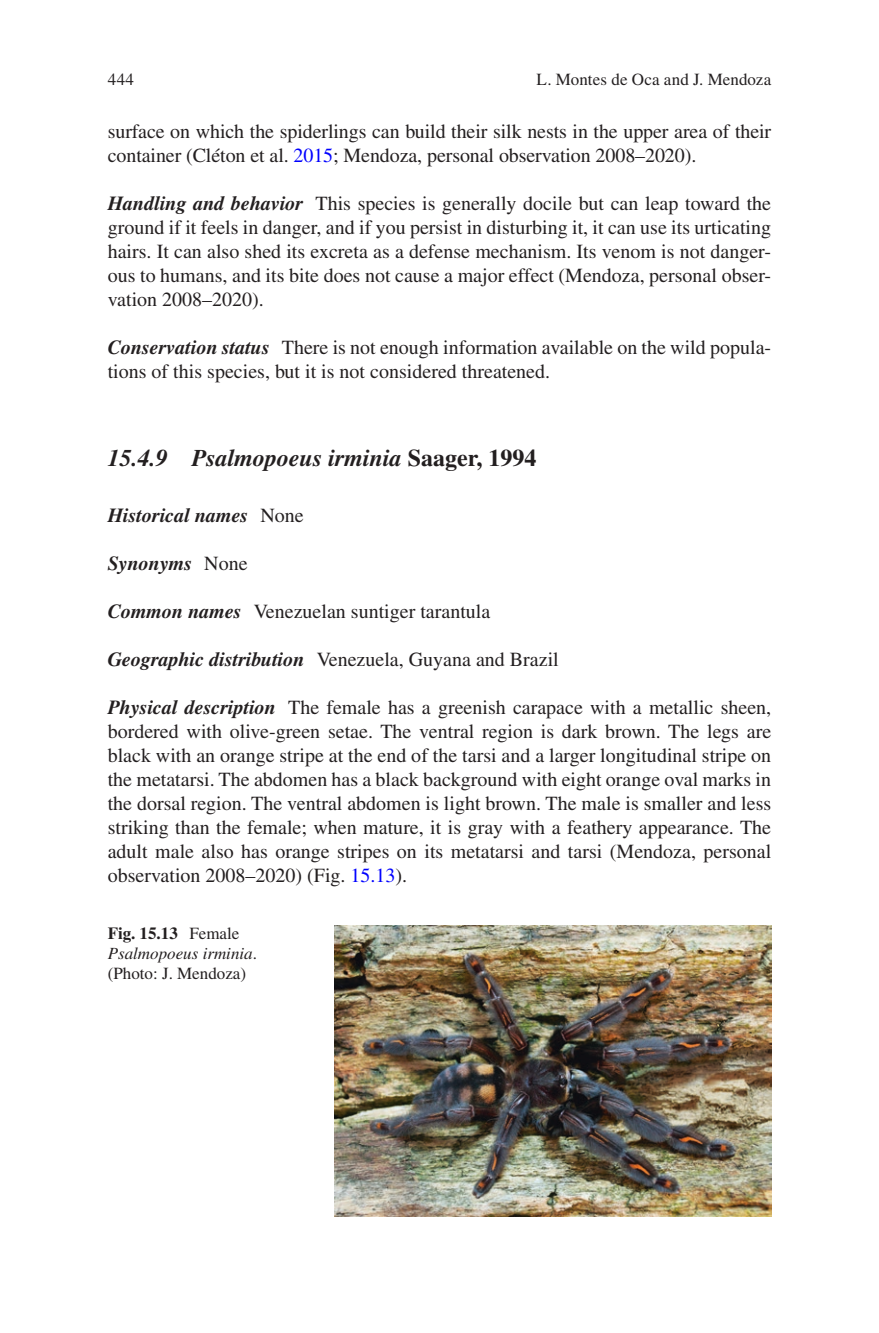
<style>
.page{position:relative;width:879px;height:1333px;background:#fff}
.page>*{position:absolute;margin:0;border:0;box-sizing:border-box;transform-origin:0 0}
.t1{font:italic 700 24px "Times LT Std";color:#231f20}
.t2{font:20px/24px "Times LT Std";color:#231f20}
.t3{font:italic 700 20px "Times LT Std";color:#231f20}
.t4{font:17px/20px "Times LT Std";color:#231f20}
.t5{font:17px "Times LT Std Roman 2";letter-spacing:.005em;color:#231f20}
.s1{color:#00f}
.s2{font-weight:700;font-style:italic}
.s3{font-style:normal}
.s4{font-weight:400;font-style:normal}
.s5{font-weight:700}
.s6{font-style:italic}
</style>
<div class="page">
<img style="left:335px;top:925px;width:436px;height:291px">
<p class="t5" style="left:536px;top:70px;width:236px">L. Montes de Oca and J. Mendoza</p>
<p class="t4" style="left:108px;top:69px;width:28px">444</p>
<p class="t2" style="left:108px;top:119px;width:665px">surface on which the spiderlings can build their silk nests in the upper area of their container (Cléton et al. <span class="s1">2015</span>; Mendoza, personal observation 2008–2020).</p>
<p class="t2" style="left:108px;top:191px;width:665px;text-align:justify"><span class="s2">Handling and behavior</span> This species is generally docile but can leap toward the ground if it feels in danger, and if you persist in disturbing it, it can use its urticating hairs. It can also shed its excreta as a defense mechanism. Its venom is not danger&shy;ous to humans, and its bite does not cause a major effect (Mendoza, personal obser&shy;vation 2008–2020).</p>
<p class="t2" style="left:108px;top:335px;width:665px"><span class="s2">Conservation status</span> There is not enough information available on the wild popula&shy;tions of this species, but it is not considered threatened.</p>
<p class="t1" style="left:108px;top:444px;width:430px">15.4.9 Psalmopoeus irminia <span class="s3">Saager, 1994</span></p>
<p class="t3" style="left:108px;top:504px;width:197px">Historical names <span class="s4">None</span></p>
<p class="t3" style="left:108px;top:552px;width:141px">Synonyms <span class="s4">None</span></p>
<p class="t2" style="left:108px;top:599px;width:384px"><span class="s2">Common names</span> Venezuelan suntiger tarantula</p>
<p class="t2" style="left:108px;top:647px;width:452px"><span class="s2">Geographic distribution</span> Venezuela, Guyana and Brazil</p>
<p class="t2" style="left:108px;top:695px;width:665px;text-align:justify"><span class="s2">Physical description</span> The female has a greenish carapace with a metallic sheen, bordered with olive-green setae. The ventral region is dark brown. The legs are black with an orange stripe at the end of the tarsi and a larger longitudinal stripe on the metatarsi. The abdomen has a black background with eight orange oval marks in the dorsal region. The ventral abdomen is light brown. The male is smaller and less striking than the female; when mature, it is gray with a feathery appearance. The adult male also has orange stripes on its metatarsi and tarsi (Mendoza, personal observation 2008–2020) (Fig. <span class="s1">15.13</span>).</p>
<p class="t4" style="left:108px;top:922px;width:151px"><span class="s5">Fig. 15.13</span> Female<br><span class="s6">Psalmopoeus irminia</span>. (Photo: J. Mendoza)</p>
</div>
